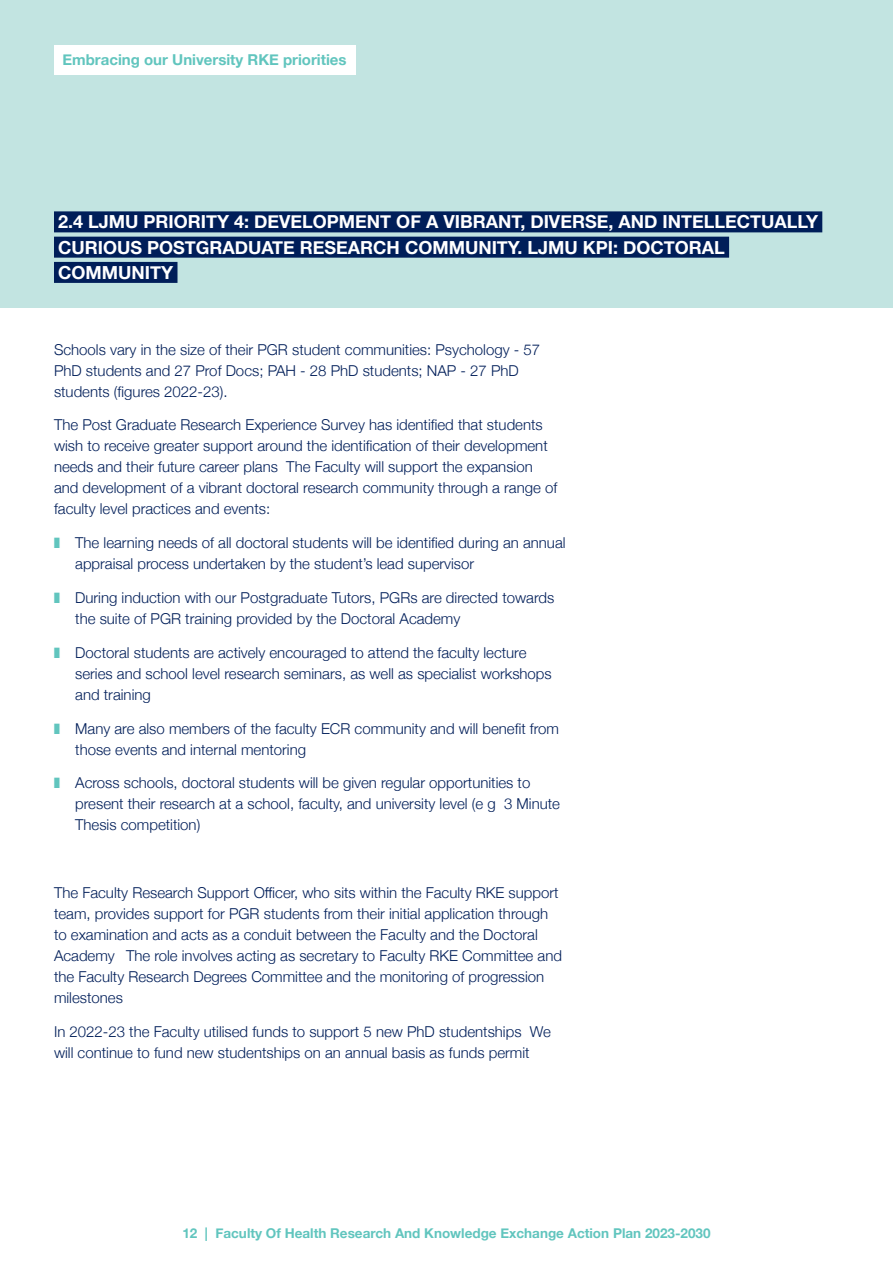
<style>
.page{position:relative;width:893px;height:1263px;background:#fff}
.page>*{position:absolute;margin:0;border:0;box-sizing:border-box;transform-origin:0 0}
.t1{font:700 18px/25.2px "Helvetica Neue";color:#fff}
.t2{font:300 15px/21px "Helvetica Neue";color:#001e59}
.t3{font:700 15px "Helvetica Neue";color:#61c5be}
.t4{font:700 13.5px "Helvetica Neue";color:#61c5be}
.s1{color:#61c5be}
</style>
<div class="page">
<div style="left:0;top:0;width:893px;height:308px;background:#c2e4e1"></div>
<div style="left:54px;top:45px;width:302px;height:30px;background:#fff"></div>
<div style="left:54px;top:211px;width:768px;height:21px;background:#001e59"></div>
<div style="left:54px;top:237px;width:675px;height:21px;background:#001e59"></div>
<div style="left:54px;top:262px;width:123px;height:21px;background:#001e59"></div>
<p class="t3" style="left:63px;top:48px;width:286px">Embracing our University RKE priorities</p>
<h2 class="t1" style="left:58px;top:210px;width:761px">2.4 LJMU PRIORITY 4: DEVELOPMENT OF A VIBRANT, DIVERSE, AND INTELLECTUALLY<br>CURIOUS POSTGRADUATE RESEARCH COMMUNITY. LJMU KPI: DOCTORAL<br>COMMUNITY</h2>
<p class="t2" style="left:54px;top:338px;width:488px">Schools vary in the size of their PGR student communities: Psychology - 57<br>PhD students and 27 Prof Docs; PAH - 28 PhD students; NAP - 27 PhD students (figures 2022-23).</p>
<p class="t2" style="left:54px;top:413px;width:505px">The Post Graduate Research Experience Survey has identified that students wish to receive greater support around the identification of their development needs and their future career plans The Faculty will support the expansion and development of a vibrant doctoral research community through a range of faculty level practices and events:</p>
<p class="t2" style="left:75px;top:531px;width:492px;text-indent:-21px"><span class="s1">■</span> The learning needs of all doctoral students will be identified during an annual appraisal process undertaken by the student’s lead supervisor</p>
<p class="t2" style="left:75px;top:586px;width:481px;text-indent:-21px"><span class="s1">■</span> During induction with our Postgraduate Tutors, PGRs are directed towards the suite of PGR training provided by the Doctoral Academy</p>
<p class="t2" style="left:75px;top:641px;width:478px;text-indent:-21px"><span class="s1">■</span> Doctoral students are actively encouraged to attend the faculty lecture series and school level research seminars, as well as specialist workshops and training</p>
<p class="t2" style="left:75px;top:717px;width:485px;text-indent:-21px"><span class="s1">■</span> Many are also members of the faculty ECR community and will benefit from those events and internal mentoring</p>
<p class="t2" style="left:75px;top:771px;width:486px;text-indent:-21px"><span class="s1">■</span> Across schools, doctoral students will be given regular opportunities to present their research at a school, faculty, and university level (e g 3 Minute<br>Thesis competition)</p>
<p class="t2" style="left:54px;top:881px;width:509px">The Faculty Research Support Officer, who sits within the Faculty RKE support team, provides support for PGR students from their initial application through to examination and acts as a conduit between the Faculty and the Doctoral Academy The role involves acting as secretary to Faculty RKE Committee and the Faculty Research Degrees Committee and the monitoring of progression milestones</p>
<p class="t2" style="left:54px;top:1020px;width:498px">In 2022-23 the Faculty utilised funds to support 5 new PhD studentships We will continue to fund new studentships on an annual basis as funds permit</p>
<p class="t4" style="left:182px;top:1222px;width:530px">12 | Faculty Of Health Research And Knowledge Exchange Action Plan 2023-2030</p>
</div>
